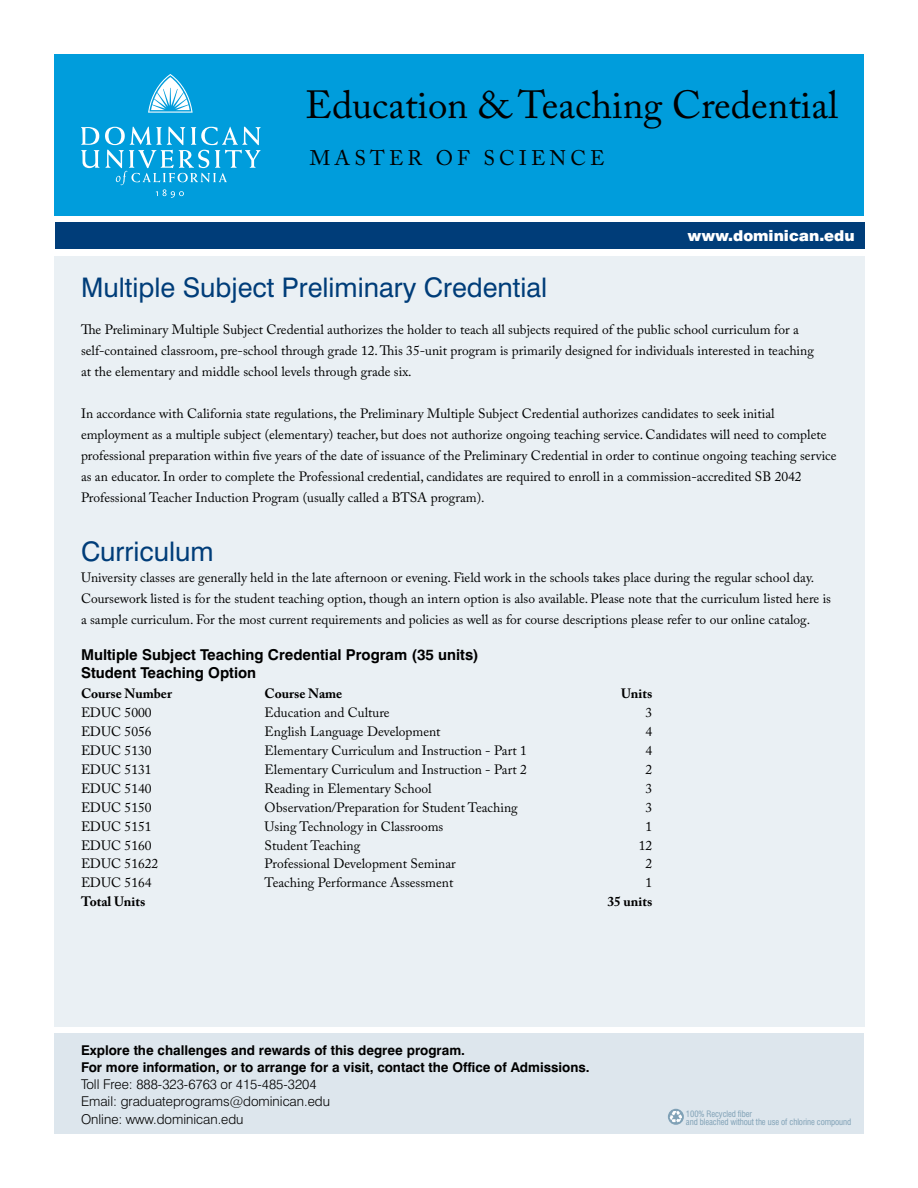
<style>
.page{position:relative;width:918px;height:1188px;background:#fff}
.page>*{position:absolute;margin:0;border:0;box-sizing:border-box;transform-origin:0 0}
.t1{font:39px "Adobe Caslon Pro";color:#000}
.t2{font:27px "Swiss 721 BT";color:#003d79}
.t3{font:21px "Adobe Caslon Pro";letter-spacing:.2em;color:#000}
.t4{font:700 15px/18px "Swiss 721 BT";color:#000}
.t5{font:900 15px "Swiss 721 BT";color:#fff}
.t6{font:13.5px/21px "Adobe Caslon Pro";color:#000}
.t7{font:700 13.5px/17.2px "Swiss 721 BT";color:#000}
.t8{font:700 13.5px "Adobe Caslon Pro";color:#000}
.t9{font:condensed 8.7px/7.8px "Swiss 721 BT";letter-spacing:-.01em;color:#80a1b6}
.s1{font-weight:300}
</style>
<div class="page">
<div style="left:54px;top:256px;width:811px;height:771px;background:#eaf0f4"></div>
<div style="left:54px;top:1033px;width:810px;height:101px;background:#dde6ed"></div>
<div style="left:55px;top:222px;width:810px;height:27px;background:#003d79"></div>
<div style="left:54px;top:54px;width:810px;height:162px;background:#009ddc"></div>
<svg style="left:81px;top:127px;width:18px;height:41px"></svg>
<svg style="left:105px;top:127px;width:156px;height:71px"></svg>
<svg style="left:148px;top:74px;width:45px;height:39px"></svg>
<svg style="left:668px;top:1109px;width:16px;height:16px"></svg>
<svg style="left:670px;top:1111px;width:12px;height:12px"></svg>
<p class="t1" style="left:305px;top:82px;width:534px">Education &amp; Teaching Credential</p>
<p class="t3" style="left:310px;top:145px;width:296px">MASTER OF SCIENCE</p>
<p class="t5" style="left:687px;top:227px;width:169px">www.dominican.edu</p>
<p class="t2" style="left:81px;top:271px;width:468px">Multiple Subject Preliminary Credential</p>
<p class="t6" style="left:81px;top:319px;width:734px">The Preliminary Multiple Subject Credential authorizes the holder to teach all subjects required of the public school curriculum for a self-contained classroom, pre-school through grade 12. This 35-unit program is primarily designed for individuals interested in teaching at the elementary and middle school levels through grade six.</p>
<p class="t6" style="left:81px;top:403px;width:757px">In accordance with California state regulations, the Preliminary Multiple Subject Credential authorizes candidates to seek initial employment as a multiple subject (elementary) teacher, but does not authorize ongoing teaching service. Candidates will need to complete professional preparation within five years of the date of issuance of the Preliminary Credential in order to continue ongoing teaching service as an educator. In order to complete the Professional credential, candidates are required to enroll in a commission-accredited SB 2042<br>Professional Teacher Induction Program (usually called a BTSA program).</p>
<p class="t2" style="left:81px;top:535px;width:134px">Curriculum</p>
<p class="t6" style="left:81px;top:567px;width:752px">University classes are generally held in the late afternoon or evening. Field work in the schools takes place during the regular school day.<br>Coursework listed is for the student teaching option, though an intern option is also available. Please note that the curriculum listed here is a sample curriculum. For the most current requirements and policies as well as for course descriptions please refer to our online catalog.</p>
<p class="t4" style="left:81px;top:645px;width:399px">Multiple Subject Teaching Credential Program (35 units)<br>Student Teaching Option</p>
<p class="t8" style="left:81px;top:686px;width:93px">Course Number</p>
<p class="t8" style="left:265px;top:686px;width:79px">Course Name</p>
<p class="t8" style="left:621px;top:686px;width:33px">Units</p>
<p class="t6" style="left:81px;top:702px;width:72px">EDUC 5000</p>
<p class="t6" style="left:265px;top:702px;width:126px">Education and Culture</p>
<p class="t6" style="left:646px;top:702px;width:8px">3</p>
<p class="t6" style="left:81px;top:721px;width:72px">EDUC 5056</p>
<p class="t6" style="left:265px;top:721px;width:177px">English Language Development</p>
<p class="t6" style="left:646px;top:721px;width:8px">4</p>
<p class="t6" style="left:81px;top:740px;width:72px">EDUC 5130</p>
<p class="t6" style="left:265px;top:740px;width:264px">Elementary Curriculum and Instruction - Part 1</p>
<p class="t6" style="left:646px;top:740px;width:8px">4</p>
<p class="t6" style="left:81px;top:759px;width:72px">EDUC 5131</p>
<p class="t6" style="left:265px;top:759px;width:264px">Elementary Curriculum and Instruction - Part 2</p>
<p class="t6" style="left:646px;top:759px;width:8px">2</p>
<p class="t6" style="left:81px;top:778px;width:72px">EDUC 5140</p>
<p class="t6" style="left:265px;top:778px;width:169px">Reading in Elementary School</p>
<p class="t6" style="left:646px;top:778px;width:8px">3</p>
<p class="t6" style="left:81px;top:797px;width:72px">EDUC 5150</p>
<p class="t6" style="left:265px;top:797px;width:255px">Observation/Preparation for Student Teaching</p>
<p class="t6" style="left:646px;top:797px;width:8px">3</p>
<p class="t6" style="left:81px;top:815px;width:72px">EDUC 5151</p>
<p class="t6" style="left:265px;top:815px;width:180px">Using Technology in Classrooms</p>
<p class="t6" style="left:646px;top:815px;width:8px">1</p>
<p class="t6" style="left:81px;top:834px;width:72px">EDUC 5160</p>
<p class="t6" style="left:265px;top:834px;width:97px">Student Teaching</p>
<p class="t6" style="left:639px;top:834px;width:15px">12</p>
<p class="t6" style="left:81px;top:853px;width:79px">EDUC 51622</p>
<p class="t6" style="left:265px;top:853px;width:193px">Professional Development Seminar</p>
<p class="t6" style="left:646px;top:853px;width:8px">2</p>
<p class="t6" style="left:81px;top:872px;width:72px">EDUC 5164</p>
<p class="t6" style="left:265px;top:872px;width:190px">Teaching Performance Assessment</p>
<p class="t6" style="left:646px;top:872px;width:8px">1</p>
<p class="t8" style="left:81px;top:894px;width:66px">Total Units</p>
<p class="t8" style="left:607px;top:894px;width:46px">35 units</p>
<p class="t7" style="left:81px;top:1041px;width:510px">Explore the challenges and rewards of this degree program.<br>For more information, or to arrange for a visit, contact the Office of Admissions.<br><span class="s1">Toll Free: 888-323-6763 or 415-485-3204<br>Email: graduateprograms@dominican.edu<br>Online: www.dominican.edu</span></p>
<p class="t9" style="left:686px;top:1110px;width:167px">100% Recycled fiber<br>and bleached without the use of chlorine compound</p>
</div>
